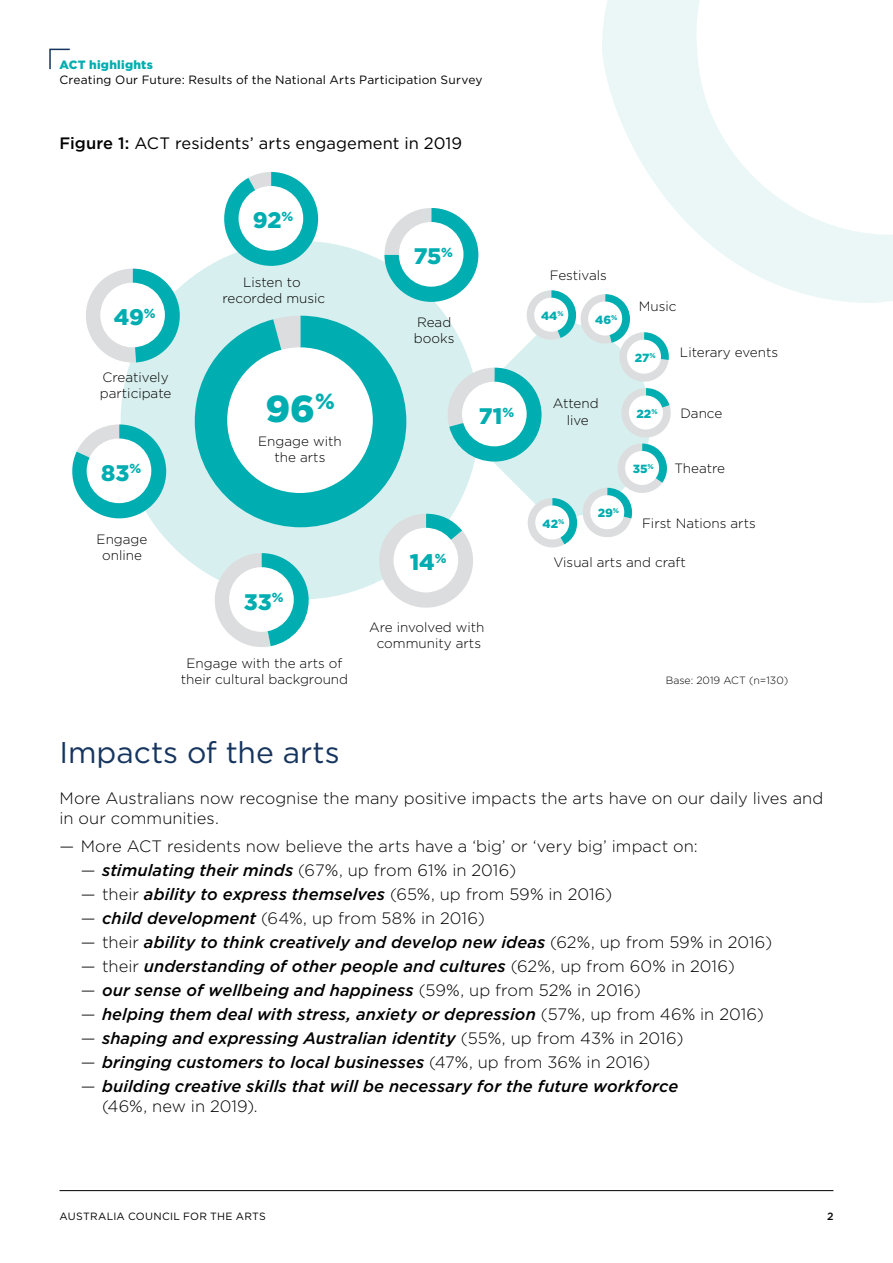
<style>
.page{position:relative;width:893px;height:1263px;background:#fff}
.page>*{position:absolute;margin:0;border:0;box-sizing:border-box;transform-origin:0 0}
.t1{font:900 37.5px "Gotham";color:#00adb0}
.t2{font:30px "Gotham";color:#16355e}
.t3{font:900 22.5px "Gotham";color:#00adb0}
.t4{font:italic 500 16.5px/19.8px "Gotham";letter-spacing:.005em;color:#000}
.t5{font:300 16.5px/19.8px "Gotham";color:#000}
.t6{font:16.5px "Gotham";letter-spacing:.005em;color:#000}
.t7{font:300 13.5px/16.2px "Gotham";color:#000;text-align:center}
.t8{font:900 13.05px "Gotham";color:#00adb0}
.t9{font:12px "Gotham";letter-spacing:.015em;color:#000}
.t10{font:900 12px "Gotham";letter-spacing:.025em;color:#00adb0}
.t11{font:900 11.85px "Gotham";color:#00adb0}
.t12{font:10.5px "Gotham";letter-spacing:.025em;color:#000}
.t13{font:300 10.5px "Gotham";color:#000}
.t14{font:500 10.5px "Gotham";color:#000}
.s1{font-weight:500}
.s2{font-weight:500;font-style:italic}
.s3{font-weight:300;font-style:normal}
</style>
<div class="page">
<svg style="left:602px;top:0;width:291px;height:303px"></svg>
<hr style="left:60px;top:1190px;width:773px;height:1px;background:#000">
<svg style="left:49px;top:48px;width:21px;height:22px"></svg>
<div style="left:121px;top:241px;width:358px;height:358px;background:#d8efef;border-radius:50%"></div>
<svg style="left:72px;top:424px;width:94px;height:94px"></svg>
<div style="left:87px;top:438px;width:64px;height:65px;background:#fff;border-radius:50%"></div>
<svg style="left:86px;top:269px;width:94px;height:94px"></svg>
<div style="left:100px;top:283px;width:65px;height:64px;background:#fff;border-radius:50%"></div>
<svg style="left:195px;top:172px;width:479px;height:475px"></svg>
<div style="left:629px;top:395px;width:34px;height:34px;background:#fff;border-radius:50%"></div>
<p class="t10" style="left:60px;top:57px;width:95px">ACT highlights</p>
<p class="t9" style="left:60px;top:72px;width:424px">Creating Our Future: Results of the National Arts Participation Survey</p>
<p class="t6" style="left:60px;top:133px;width:404px"><span class="s1">Figure 1:</span> ACT residents’ arts engagement in 2019</p>
<h3 class="t3" style="left:253px;top:205px;width:42px">92<sup>%</sup></h3>
<p class="t7" style="left:223px;top:273px;width:104px">Listen to recorded music</p>
<h3 class="t3" style="left:414px;top:241px;width:41px">75<sup>%</sup></h3>
<p class="t7" style="left:550px;top:266px;width:59px">Festivals</p>
<h3 class="t3" style="left:114px;top:302px;width:43px">49<sup>%</sup></h3>
<p class="t11" style="left:541px;top:308px;width:24px">44<sup>%</sup></p>
<p class="t11" style="left:595px;top:311px;width:24px">46<sup>%</sup></p>
<p class="t7" style="left:414px;top:313px;width:42px;text-align:left">Read books</p>
<p class="t7" style="left:100px;top:368px;width:73px;text-align:left">Creatively participate</p>
<h3 class="t3" style="left:101px;top:457px;width:41px">83<sup>%</sup></h3>
<h1 class="t1" style="left:265px;top:383px;width:71px">96<sup>%</sup></h1>
<p class="t7" style="left:258px;top:432px;width:85px">Engage with the arts</p>
<p class="t7" style="left:553px;top:395px;width:47px">Attend</p>
<p class="t8" style="left:502px;top:403px;width:13px">%</p>
<h3 class="t3" style="left:479px;top:401px;width:25px">71</h3>
<p class="t7" style="left:567px;top:411px;width:24px">live</p>
<p class="t11" style="left:543px;top:515px;width:23px">42<sup>%</sup></p>
<p class="t11" style="left:598px;top:505px;width:23px">29<sup>%</sup></p>
<p class="t7" style="left:639px;top:298px;width:39px">Music</p>
<p class="t11" style="left:635px;top:350px;width:22px">27<sup>%</sup></p>
<p class="t7" style="left:680px;top:343px;width:100px">Literary events</p>
<p class="t11" style="left:637px;top:405px;width:22px">22<sup>%</sup></p>
<p class="t7" style="left:680px;top:404px;width:43px">Dance</p>
<p class="t11" style="left:633px;top:461px;width:22px">35<sup>%</sup></p>
<p class="t7" style="left:674px;top:460px;width:52px">Theatre</p>
<p class="t7" style="left:642px;top:514px;width:115px">First Nations arts</p>
<p class="t7" style="left:97px;top:531px;width:52px">Engage online</p>
<h3 class="t3" style="left:244px;top:586px;width:41px">33<sup>%</sup></h3>
<p class="t7" style="left:181px;top:654px;width:169px">Engage with the arts of their cultural background</p>
<h3 class="t3" style="left:410px;top:547px;width:38px">14<sup>%</sup></h3>
<p class="t7" style="left:369px;top:619px;width:117px">Are involved with community arts</p>
<p class="t7" style="left:553px;top:554px;width:134px">Visual arts and craft</p>
<p class="t13" style="left:666px;top:674px;width:124px">Base: 2019 ACT (n=130)</p>
<h2 class="t2" style="left:60px;top:733px;width:282px">Impacts of the arts</h2>
<p class="t5" style="left:60px;top:787px;width:765px">More Australians now recognise the many positive impacts the arts have on our daily lives and in our communities.</p>
<p class="t5" style="left:60px;top:836px;width:640px">— More ACT residents now believe the arts have a ‘big’ or ‘very big’ impact on:</p>
<p class="t5" style="left:81px;top:860px;width:437px">— <span class="s2">stimulating their minds</span> (67%, up from 61% in 2016)</p>
<p class="t5" style="left:81px;top:884px;width:533px">— their <span class="s2">ability to express themselves</span> (65%, up from 59% in 2016)</p>
<p class="t5" style="left:81px;top:908px;width:405px">— <span class="s2">child development</span> (64%, up from 58% in 2016)</p>
<p class="t4" style="left:81px;top:932px;width:693px"><span class="s3">— their</span> ability to think creatively and develop new ideas <span class="s3">(62%, up from 59% in 2016)</span></p>
<p class="t4" style="left:81px;top:956px;width:655px"><span class="s3">— their</span> understanding of other people and cultures <span class="s3">(62%, up from 60% in 2016)</span></p>
<p class="t4" style="left:81px;top:980px;width:562px"><span class="s3">—</span> our sense of wellbeing and happiness <span class="s3">(59%, up from 52% in 2016)</span></p>
<p class="t4" style="left:81px;top:1004px;width:685px"><span class="s3">—</span> helping them deal with stress, anxiety or depression <span class="s3">(57%, up from 46% in 2016)</span></p>
<p class="t4" style="left:81px;top:1028px;width:604px"><span class="s3">—</span> shaping and expressing Australian identity <span class="s3">(55%, up from 43% in 2016)</span></p>
<p class="t4" style="left:81px;top:1052px;width:571px"><span class="s3">—</span> bringing customers to local businesses <span class="s3">(47%, up from 36% in 2016)</span></p>
<p class="t4" style="left:102px;top:1076px;width:578px;text-indent:-21px"><span class="s3">—</span> building creative skills that will be necessary for the future workforce <span class="s3">(46%, new in 2019).</span></p>
<p class="t12" style="left:60px;top:1210px;width:208px">AUSTRALIA COUNCIL FOR THE ARTS</p>
<p class="t14" style="left:827px;top:1210px;width:8px">2</p>
</div>
